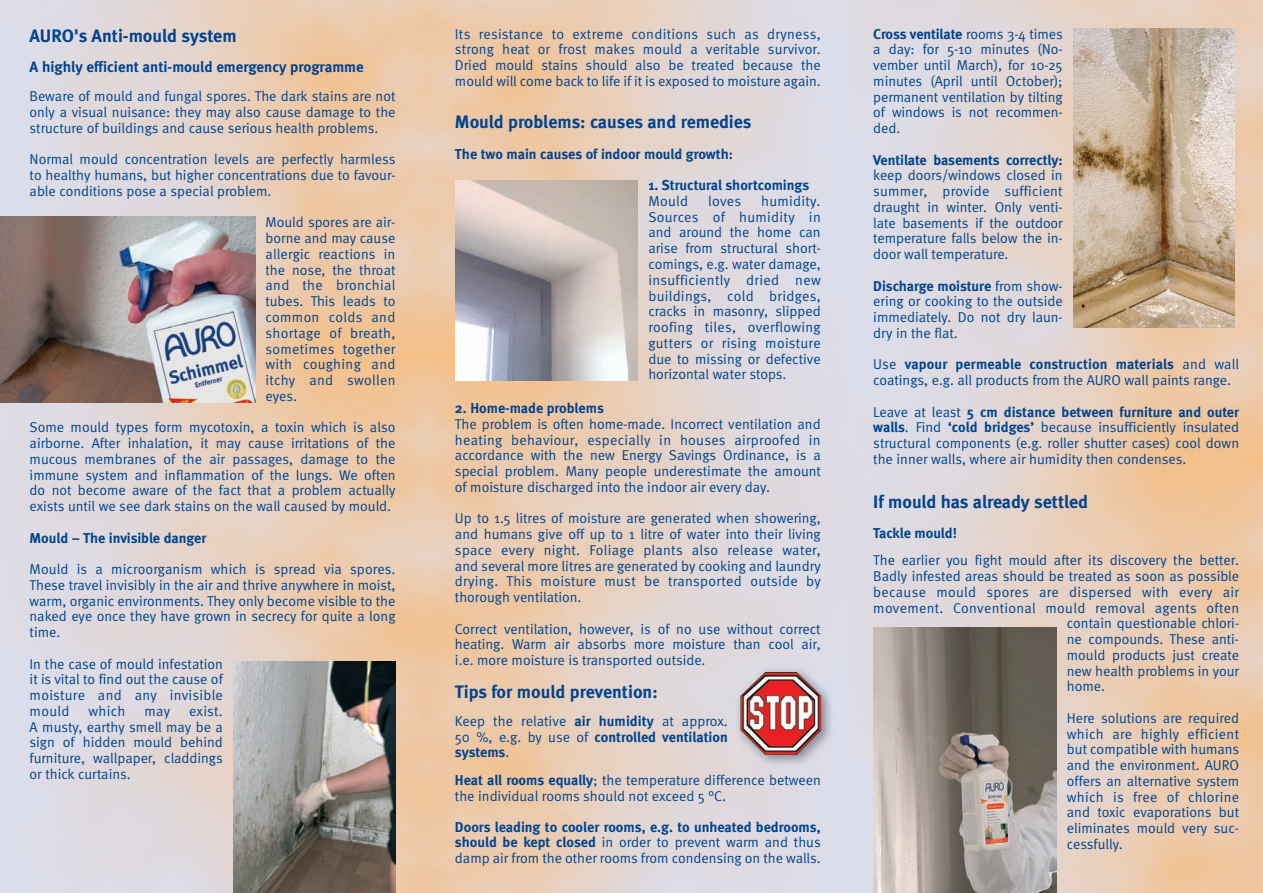
<style>
.page{position:relative;width:1263px;height:893px;background:#fff}
.page>*{position:absolute;margin:0;border:0;box-sizing:border-box;transform-origin:0 0}
.t1{font:700 18px "Meta";color:#02448d}
.t2{font:700 15px "Meta";color:#02448d}
.t3{font:14.25px/15.8px "Meta Normal";color:#02448d;text-align:justify}
.t4{font:700 14.25px/15.8px "Meta";color:#02448d}
.t5{font:14.25px "Meta Normal";letter-spacing:.02em;color:#02448d}
.s1{font-family:"Meta";font-weight:700}
.s2{font-family:"Meta Normal";font-weight:400}
</style>
<div class="page">
<img style="left:0;top:0;width:1263px;height:893px">
<img style="left:0;top:217px;width:255px;height:185px">
<img style="left:1073px;top:28px;width:161px;height:299px">
<img style="left:455px;top:181px;width:183px;height:199px">
<img style="left:873px;top:627px;width:183px;height:266px">
<img style="left:233px;top:661px;width:162px;height:232px">
<img style="left:729px;top:662px;width:111px;height:111px">
<img style="left:740px;top:672px;width:81px;height:83px">
<p class="t1" style="left:30px;top:29px;width:208px">AURO's Anti-mould system</p>
<p class="t2" style="left:30px;top:61px;width:336px">A highly efficient anti-mould emergency programme</p>
<p class="t3" style="left:30px;top:90px;width:367px">Beware of mould and fungal spores. The dark stains are not only a visual nuisance: they may also cause damage to the structure of buildings and cause serious health problems.</p>
<p class="t3" style="left:30px;top:153px;width:367px">Normal mould concentration levels are perfectly harmless to healthy humans, but higher concentrations due to favour&shy;able conditions pose a special problem.</p>
<p class="t3" style="left:265px;top:216px;width:131px">Mould spores are air&shy;borne and may cause allergic reactions in the nose, the throat and the bronchial tubes. This leads to common colds and shortage of breath, sometimes together with coughing and itchy and swollen eyes.</p>
<p class="t3" style="left:30px;top:420px;width:367px">Some mould types form mycotoxin, a toxin which is also airborne. After inhalation, it may cause irritations of the mucous membranes of the air passages, damage to the immune system and inflammation of the lungs. We often do not become aware of the fact that a problem actually exists until we see dark stains on the wall caused by mould.</p>
<p class="t4" style="left:30px;top:531px;width:178px">Mould – The invisible danger</p>
<p class="t3" style="left:30px;top:562px;width:367px">Mould is a microorganism which is spread via spores.<br>These travel invisibly in the air and thrive anywhere in moist, warm, organic environments. They only become visible to the naked eye once they have grown in secrecy for quite a long time.</p>
<p class="t3" style="left:30px;top:657px;width:195px">In the case of mould infestation it is vital to find out the cause of moisture and any invisible mould</p>
<p class="t3" style="left:89px;top:704px;width:38px">which</p>
<p class="t3" style="left:144px;top:704px;width:27px">may</p>
<p class="t3" style="left:30px;top:704px;width:195px;text-indent:159px">exist.<br>A musty, earthy smell may be a sign of hidden mould behind furniture, wallpaper, claddings or thick curtains.</p>
<p class="t3" style="left:455px;top:27px;width:367px">Its resistance to extreme conditions such as dryness, strong heat or frost makes mould a veritable survivor.<br>Dried mould stains should also be treated because the mould will come back to life if it is exposed to moisture again.</p>
<p class="t1" style="left:455px;top:115px;width:298px">Mould problems: causes and remedies</p>
<p class="t4" style="left:455px;top:147px;width:279px">The two main causes of indoor mould growth:</p>
<p class="t4" style="left:648px;top:178px;width:162px">1. Structural shortcomings</p>
<p class="t3" style="left:648px;top:194px;width:41px">Mould</p>
<p class="t3" style="left:708px;top:194px;width:35px">loves</p>
<p class="t3" style="left:648px;top:194px;width:174px;text-indent:113px">humidity.<br>Sources of humidity in and around the home can arise from structural short&shy;comings, e.g. water damage, insufficiently dried new buildings, cold bridges, cracks in masonry, slipped roofing tiles, overflowing gutters or rising moisture due to missing or defective horizontal water stops.</p>
<p class="t4" style="left:455px;top:401px;width:150px">2. Home-made problems</p>
<p class="t3" style="left:455px;top:417px;width:367px">The problem is often home-made. Incorrect ventilation and heating behaviour, especially in houses airproofed in accordance with the new Energy Savings Ordinance, is a special problem. Many people underestimate the amount of moisture discharged into the indoor air every day.</p>
<p class="t3" style="left:455px;top:511px;width:367px">Up to 1.5 litres of moisture are generated when showering, and humans give off up to 1 litre of water into their living space every night. Foliage plants also release water, and several more litres are generated by cooking and laundry drying. This moisture must be transported outside by thorough ventilation.</p>
<p class="t3" style="left:455px;top:622px;width:367px">Correct ventilation, however, is of no use without correct heating. Warm air absorbs more moisture than cool air, i.e. more moisture is transported outside.</p>
<p class="t1" style="left:455px;top:685px;width:204px">Tips for mould prevention:</p>
<p class="t3" style="left:455px;top:714px;width:274px">Keep the relative <span class="s1">air humidity</span> at approx.</p>
<p class="t4" style="left:455px;top:730px;width:274px"><span class="s2">50 %, e.g. by use of</span> controlled ventilation systems<span class="s2">.</span></p>
<p class="t3" style="left:455px;top:773px;width:367px"><span class="s1">Heat all rooms equally</span>; the temperature difference between the individual rooms should not exceed 5 °C.</p>
<p class="t4" style="left:455px;top:820px;width:367px">Doors leading to cooler rooms, e.g. to unheated bedrooms,</p>
<p class="t3" style="left:455px;top:835px;width:367px"><span class="s1">should be kept closed</span> in order to prevent warm and thus damp air from the other rooms from condensing on the walls.</p>
<p class="t4" style="left:873px;top:27px;width:191px">Cross ventilate <span class="s2">rooms 3-4 times</span></p>
<p class="t3" style="left:873px;top:43px;width:191px">a day: for 5-10 minutes (No&shy;vember until March), for 10-25 minutes (April until October); permanent ventilation by tilting of windows is not recommen&shy;ded.</p>
<p class="t4" style="left:873px;top:153px;width:191px">Ventilate basements correctly:</p>
<p class="t3" style="left:873px;top:169px;width:191px">keep doors/windows closed in summer, provide sufficient draught in winter. Only venti&shy;late basements if the outdoor temperature falls below the in&shy;door wall temperature.</p>
<p class="t4" style="left:873px;top:279px;width:191px">Discharge moisture <span class="s2">from show-</span></p>
<p class="t3" style="left:873px;top:295px;width:191px">ering or cooking to the outside immediately. Do not dry laun&shy;dry in the flat.</p>
<p class="t4" style="left:873px;top:358px;width:367px"><span class="s2">Use</span> vapour permeable construction materials <span class="s2">and wall</span></p>
<p class="t3" style="left:873px;top:373px;width:359px">coatings, e.g. all products from the AURO wall paints range.</p>
<p class="t4" style="left:873px;top:405px;width:367px"><span class="s2">Leave at least</span> 5 cm distance between furniture and outer</p>
<p class="t3" style="left:873px;top:421px;width:367px"><span class="s1">walls</span>. Find <span class="s1">‘cold bridges’</span> because insufficiently insulated structural components (e.g. roller shutter cases) cool down the inner walls, where air humidity then condenses.</p>
<p class="t1" style="left:873px;top:494px;width:216px">If mould has already settled</p>
<p class="t4" style="left:873px;top:526px;width:85px">Tackle mould!</p>
<p class="t3" style="left:873px;top:553px;width:367px">The earlier you fight mould after its discovery the better.</p>
<p class="t3" style="left:873px;top:569px;width:367px">Badly infested areas should be treated as soon as possible</p>
<p class="t5" style="left:873px;top:586px;width:367px">because mould spores are dispersed with every air</p>
<p class="t5" style="left:873px;top:602px;width:367px">movement. Conventional mould removal agents often</p>
<p class="t3" style="left:1067px;top:616px;width:174px">contain questionable chlori-</p>
<p class="t3" style="left:1067px;top:632px;width:174px">ne compounds. These anti-</p>
<p class="t3" style="left:1067px;top:648px;width:174px">mould products just create</p>
<p class="t3" style="left:1067px;top:664px;width:174px">new health problems in your</p>
<p class="t3" style="left:1067px;top:679px;width:40px">home.</p>
<p class="t3" style="left:1067px;top:711px;width:174px">Here solutions are required which are highly efficient but compatible with humans and the environment. AURO offers an alternative system which is free of chlorine and toxic evaporations but eliminates mould very suc&shy;cessfully.</p>
</div>
